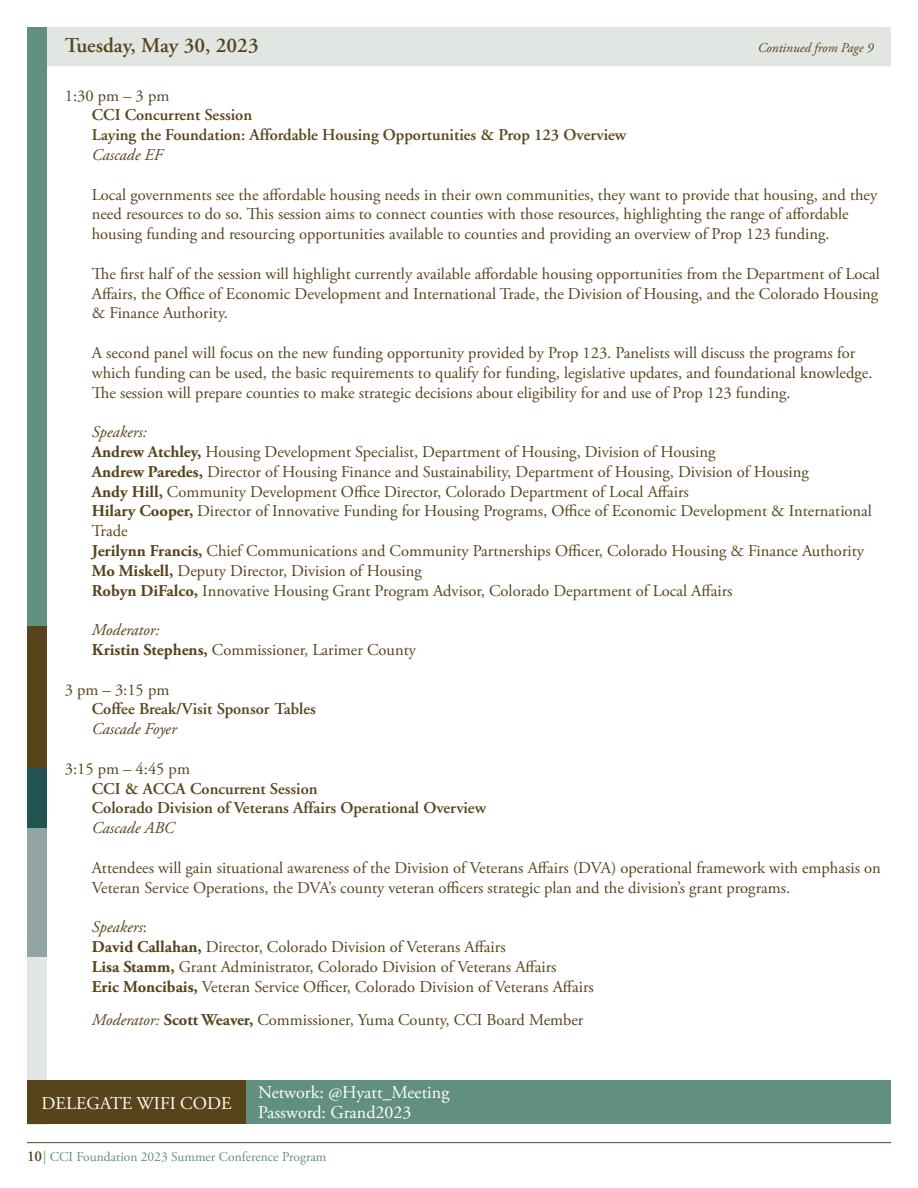
<style>
.page{position:relative;width:918px;height:1188px;background:#fff}
.page>*{position:absolute;margin:0;border:0;box-sizing:border-box;transform-origin:0 0}
.t1{font:600 21px "Adobe Garamond";color:#57441b}
.t2{font:18px/19.5px "Adobe Garamond Pro";color:#fff}
.t3{font:16.5px/19.8px "Adobe Garamond Pro";color:#57441b}
.t4{font:600 16.5px/19.8px "Adobe Garamond";color:#57441b}
.t5{font:italic 16.5px "Adobe Garamond Pro";color:#57441b}
.t6{font:13.5px "Adobe Garamond Pro";color:#629080}
.t7{font:italic 13.5px "Adobe Garamond Pro";color:#57441b}
.s1{font-style:italic}
.s2{font-weight:700}
.s3{font-family:"Adobe Garamond";font-weight:600;font-size:15px;color:#57441b}
</style>
<div class="page">
<hr style="left:27px;top:1142px;width:864px;height:1px;background:#57441b">
<div style="left:27px;top:27px;width:864px;height:38px;background:#e1e6e2"></div>
<div style="left:27px;top:27px;width:19px;height:649px;background:#629080"></div>
<div style="left:27px;top:626px;width:19px;height:143px;background:#57441b"></div>
<div style="left:27px;top:769px;width:19px;height:355px;background:#e1e6e2"></div>
<div style="left:27px;top:768px;width:19px;height:61px;background:#205352"></div>
<div style="left:27px;top:829px;width:19px;height:128px;background:#91a5a5"></div>
<div style="left:27px;top:1080px;width:864px;height:44px;background:#629080"></div>
<div style="left:27px;top:1080px;width:218px;height:44px;background:#57441b"></div>
<p class="t1" style="left:65px;top:34px;width:195px">Tuesday, May 30, 2023</p>
<p class="t7" style="left:758px;top:40px;width:117px">Continued from Page 9</p>
<p class="t3" style="left:65px;top:86px;width:106px">1:30 pm – 3 pm</p>
<p class="t4" style="left:92px;top:105px;width:536px">CCI Concurrent Session<br>Laying the Foundation: Affordable Housing Opportunities &amp; Prop 123 Overview</p>
<p class="t5" style="left:92px;top:145px;width:72px">Cascade EF</p>
<p class="t3" style="left:92px;top:185px;width:787px">Local governments see the affordable housing needs in their own communities, they want to provide that housing, and they need resources to do so. This session aims to connect counties with those resources, highlighting the range of affordable housing funding and resourcing opportunities available to counties and providing an overview of Prop 123 funding.</p>
<p class="t3" style="left:92px;top:264px;width:790px;text-align:justify">The first half of the session will highlight currently available affordable housing opportunities from the Department of Local Affairs, the Office of Economic Development and International Trade, the Division of Housing, and the Colorado Housing &amp; Finance Authority.</p>
<p class="t3" style="left:92px;top:343px;width:782px">A second panel will focus on the new funding opportunity provided by Prop 123. Panelists will discuss the programs for which funding can be used, the basic requirements to qualify for funding, legislative updates, and foundational knowledge.<br>The session will prepare counties to make strategic decisions about eligibility for and use of Prop 123 funding.</p>
<p class="t3" style="left:92px;top:423px;width:782px"><span class="s1">Speakers:<br></span><span class="s2">Andrew Atchley,</span> Housing Development Specialist, Department of Housing, Division of Housing<br><span class="s2">Andrew Paredes,</span> Director of Housing Finance and Sustainability, Department of Housing, Division of Housing<br><span class="s2">Andy Hill,</span> Community Development Office Director, Colorado Department of Local Affairs<br><span class="s2">Hilary Cooper,</span> Director of Innovative Funding for Housing Programs, Office of Economic Development &amp; International Trade<br><span class="s2">Jerilynn Francis,</span> Chief Communications and Community Partnerships Officer, Colorado Housing &amp; Finance Authority <span class="s2">Mo Miskell,</span> Deputy Director, Division of Housing<br><span class="s2">Robyn DiFalco,</span> Innovative Housing Grant Program Advisor, Colorado Department of Local Affairs</p>
<p class="t3" style="left:92px;top:621px;width:326px"><span class="s1">Moderator:<br></span><span class="s2">Kristin Stephens,</span> Commissioner, Larimer County</p>
<p class="t3" style="left:65px;top:680px;width:106px">3 pm – 3:15 pm</p>
<p class="t4" style="left:92px;top:699px;width:226px">Coffee Break/Visit Sponsor Tables</p>
<p class="t5" style="left:92px;top:719px;width:86px">Cascade Foyer</p>
<p class="t3" style="left:65px;top:759px;width:127px">3:15 pm – 4:45 pm</p>
<p class="t4" style="left:92px;top:779px;width:396px">CCI &amp; ACCA Concurrent Session<br>Colorado Division of Veterans Affairs Operational Overview</p>
<p class="t5" style="left:92px;top:818px;width:84px">Cascade ABC</p>
<p class="t3" style="left:92px;top:858px;width:791px">Attendees will gain situational awareness of the Division of Veterans Affairs (DVA) operational framework with emphasis on<br>Veteran Service Operations, the DVA’s county veteran officers strategic plan and the division’s grant programs.</p>
<p class="t3" style="left:92px;top:918px;width:504px"><span class="s1">Speakers</span>:<br><span class="s2">David Callahan,</span> Director, Colorado Division of Veterans Affairs<br><span class="s2">Lisa Stamm,</span> Grant Administrator, Colorado Division of Veterans Affairs<br><span class="s2">Eric Moncibais,</span> Veteran Service Officer, Colorado Division of Veterans Affairs</p>
<p class="t3" style="left:92px;top:1010px;width:493px"><span class="s1">Moderator:</span> <span class="s2">Scott Weaver,</span> Commissioner, Yuma County, CCI Board Member</p>
<p class="t2" style="left:42px;top:1094px;width:192px">DELEGATE WIFI CODE</p>
<p class="t2" style="left:258px;top:1084px;width:193px">Network: @Hyatt_Meeting<br>Password: Grand2023</p>
<p class="t6" style="left:27px;top:1148px;width:301px"><span class="s3">10</span>| CCI Foundation 2023 Summer Conference Program</p>
</div>
